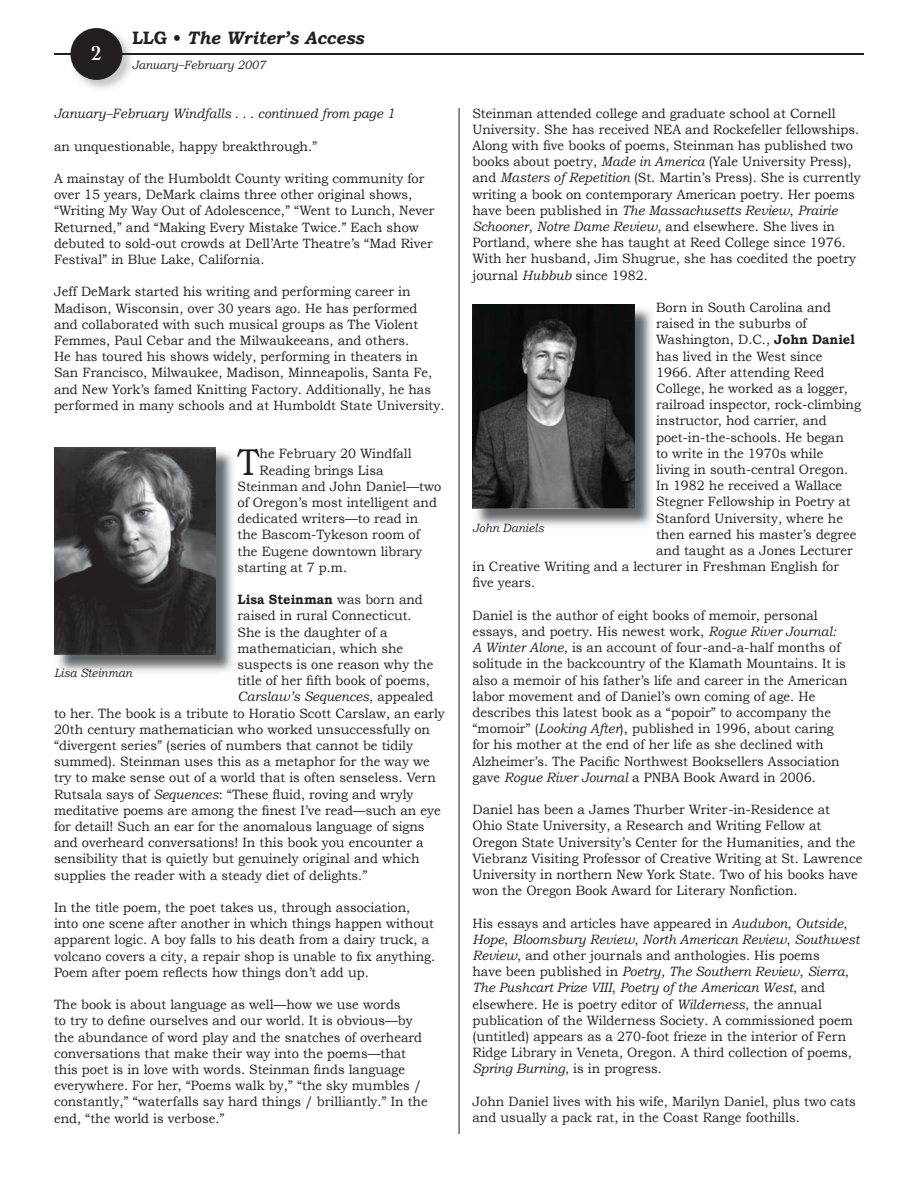
<style>
.page{position:relative;width:918px;height:1188px;background:#fff}
.page>*{position:absolute;margin:0;border:0;box-sizing:border-box;transform-origin:0 0}
.t1{font:37.2px "Bookman Old Style";color:#231f20;scale:.95 1}
.t2{font:700 21px "Cochin";color:#fff;scale:.95 1}
.t3{font:italic 700 18px "Bookman Old Style";color:#231f20;scale:.95 1}
.t4{font:13.5px/16.2px "Bookman Old Style";color:#231f20;scale:.95 1}
.t5{font:italic 13.5px "Bookman Old Style";color:#231f20;scale:.95 1}
.t6{font:700 13.5px "Bookman Old Style";color:#231f20;scale:.95 1}
.t7{font:italic 12px "Bookman Old Style";color:#231f20;scale:.95 1}
.s1{font-style:normal}
.s2{font-style:italic}
.s3{font-weight:700}
.s4{font-weight:400}
</style>
<div class="page">
<hr style="left:54px;top:53px;width:810px;height:2px;background:#231f20">
<img style="left:73px;top:28px;width:58px;height:61px">
<img style="left:122px;top:53px;width:9px;height:2px">
<div style="left:70px;top:28px;width:52px;height:52px;background:#231f20;border-radius:50%"></div>
<hr style="left:459px;top:108px;width:1px;height:1026px;background:#231f20">
<img style="left:58px;top:451px;width:175px;height:222px">
<img style="left:54px;top:448px;width:162px;height:207px">
<img style="left:476px;top:306px;width:176px;height:220px">
<img style="left:472px;top:304px;width:162px;height:205px">
<h3 class="t3" style="left:132px;top:27px;width:246px"><span class="s1">LLG •</span> The Writer’s Access</h3>
<p class="t7" style="left:132px;top:57px;width:142px">January–February 2007</p>
<p class="t5" style="left:54px;top:105px;width:360px">January–February Windfalls . . . continued from page 1</p>
<p class="t4" style="left:472px;top:105px;width:410px">Steinman attended college and graduate school at Cornell University. She has received NEA and Rockefeller fellowships.<br>Along with five books of poems, Steinman has published two books about poetry, <span class="s2">Made in America</span> (Yale University Press), and <span class="s2">Masters of Repetition</span> (St. Martin’s Press). She is currently writing a book on contemporary American poetry. Her poems have been published in <span class="s2">The Massachusetts Review</span>, <span class="s2">Prairie Schooner</span>, <span class="s2">Notre Dame Review</span>, and elsewhere. She lives in Portland, where she has taught at Reed College since 1976.<br>With her husband, Jim Shugrue, she has coedited the poetry journal <span class="s2">Hubbub</span> since 1982.</p>
<p class="t4" style="left:656px;top:299px;width:186px">Born in South Carolina and</p>
<p class="t4" style="left:656px;top:315px;width:160px">raised in the suburbs of</p>
<p class="t4" style="left:656px;top:332px;width:211px">Washington, D.C., <span class="s3">John Daniel</span></p>
<p class="t4" style="left:656px;top:348px;width:177px">has lived in the West since</p>
<p class="t4" style="left:656px;top:364px;width:179px">1966. After attending Reed</p>
<p class="t4" style="left:656px;top:380px;width:203px">College, he worked as a logger,</p>
<p class="t4" style="left:656px;top:396px;width:217px">railroad inspector, rock-climbing</p>
<p class="t4" style="left:656px;top:413px;width:181px">instructor, hod carrier, and</p>
<p class="t4" style="left:656px;top:429px;width:199px">poet-in-the-schools. He began</p>
<p class="t4" style="left:656px;top:445px;width:178px">to write in the 1970s while</p>
<p class="t4" style="left:656px;top:461px;width:204px">living in south-central Oregon.</p>
<p class="t4" style="left:656px;top:477px;width:197px">In 1982 he received a Wallace</p>
<p class="t4" style="left:656px;top:494px;width:206px">Stegner Fellowship in Poetry at</p>
<p class="t4" style="left:656px;top:510px;width:198px">Stanford University, where he</p>
<p class="t4" style="left:656px;top:526px;width:213px">then earned his master’s degree</p>
<p class="t4" style="left:656px;top:542px;width:208px">and taught as a Jones Lecturer</p>
<p class="t4" style="left:472px;top:558px;width:387px">in Creative Writing and a lecturer in Freshman English for</p>
<p class="t4" style="left:472px;top:575px;width:68px">five years.</p>
<p class="t4" style="left:472px;top:607px;width:396px">Daniel is the author of eight books of memoir, personal essays, and poetry. His newest work, <span class="s2">Rogue River Journal:<br>A Winter Alone</span>, is an account of four-and-a-half months of solitude in the backcountry of the Klamath Mountains. It is also a memoir of his father’s life and career in the American labor movement and of Daniel’s own coming of age. He describes this latest book as a “popoir” to accompany the “momoir” (<span class="s2">Looking After</span>), published in 1996, about caring for his mother at the end of her life as she declined with Alzheimer’s. The Pacific Northwest Booksellers Association gave <span class="s2">Rogue River Journal</span> a PNBA Book Award in 2006.</p>
<p class="t4" style="left:473px;top:801px;width:412px">Daniel has been a James Thurber Writer-in-Residence at Ohio State University, a Research and Writing Fellow at Oregon State University’s Center for the Humanities, and the Viebranz Visiting Professor of Creative Writing at St. Lawrence University in northern New York State. Two of his books have won the Oregon Book Award for Literary Nonfiction.</p>
<p class="t4" style="left:472px;top:915px;width:409px">His essays and articles have appeared in <span class="s2">Audubon</span>, <span class="s2">Outside</span>, <span class="s2">Hope</span>, <span class="s2">Bloomsbury Review</span>, <span class="s2">North American Review</span>, <span class="s2">Southwest Review</span>, and other journals and anthologies. His poems<br>have been published in <span class="s2">Poetry</span>, <span class="s2">The Southern Review</span>, <span class="s2">Sierra</span>, <span class="s2">The Pushcart Prize VIII</span>, <span class="s2">Poetry of the American West</span>, and elsewhere. He is poetry editor of <span class="s2">Wilderness</span>, the annual publication of the Wilderness Society. A commissioned poem (untitled) appears as a 270-foot frieze in the interior of Fern Ridge Library in Veneta, Oregon. A third collection of poems, <span class="s2">Spring Burning</span>, is in progress.</p>
<p class="t4" style="left:472px;top:1093px;width:405px">John Daniel lives with his wife, Marilyn Daniel, plus two cats and usually a pack rat, in the Coast Range foothills.</p>
<h2 class="t2" style="left:92px;top:40px;width:12px">2</h2>
<p class="t4" style="left:54px;top:138px;width:279px">an unquestionable, happy breakthrough.”</p>
<p class="t4" style="left:54px;top:170px;width:402px">A mainstay of the Humboldt County writing community for over 15 years, DeMark claims three other original shows, “Writing My Way Out of Adolescence,” “Went to Lunch, Never Returned,” and “Making Every Mistake Twice.” Each show debuted to sold-out crowds at Dell’Arte Theatre’s “Mad River Festival” in Blue Lake, California.</p>
<p class="t4" style="left:54px;top:284px;width:412px">Jeff DeMark started his writing and performing career in Madison, Wisconsin, over 30 years ago. He has performed and collaborated with such musical groups as The Violent Femmes, Paul Cebar and the Milwaukeeans, and others.<br>He has toured his shows widely, performing in theaters in San Francisco, Milwaukee, Madison, Minneapolis, Santa Fe, and New York’s famed Knitting Factory. Additionally, he has performed in many schools and at Humboldt State University.</p>
<h1 class="t1" style="left:238px;top:440px;width:25px">T</h1>
<p class="t4" style="left:260px;top:446px;width:162px">he February 20 Windfall</p>
<p class="t4" style="left:260px;top:462px;width:132px">Reading brings Lisa</p>
<p class="t4" style="left:238px;top:478px;width:216px">Steinman and John Daniel—two</p>
<p class="t4" style="left:238px;top:494px;width:211px">of Oregon’s most intelligent and</p>
<p class="t4" style="left:238px;top:510px;width:192px">dedicated writers—to read in</p>
<p class="t4" style="left:238px;top:527px;width:193px">the Bascom-Tykeson room of</p>
<p class="t4" style="left:238px;top:543px;width:196px">the Eugene downtown library</p>
<p class="t4" style="left:238px;top:559px;width:117px">starting at 7 p.m.</p>
<p class="t6" style="left:238px;top:592px;width:197px">Lisa Steinman <span class="s4">was born and</span></p>
<p class="t4" style="left:238px;top:608px;width:185px">raised in rural Connecticut.</p>
<p class="t4" style="left:238px;top:624px;width:159px">She is the daughter of a</p>
<p class="t4" style="left:238px;top:640px;width:176px">mathematician, which she</p>
<p class="t4" style="left:238px;top:656px;width:208px">suspects is one reason why the</p>
<p class="t4" style="left:238px;top:672px;width:204px">title of her fifth book of poems,</p>
<p class="t5" style="left:238px;top:689px;width:208px">Carslaw’s Sequences<span class="s1">, appealed</span></p>
<p class="t4" style="left:54px;top:705px;width:413px">to her. The book is a tribute to Horatio Scott Carslaw, an early</p>
<p class="t4" style="left:54px;top:721px;width:397px">20th century mathematician who worked unsuccessfully on</p>
<p class="t4" style="left:54px;top:737px;width:379px">“divergent series” (series of numbers that cannot be tidily</p>
<p class="t4" style="left:54px;top:753px;width:397px">summed). Steinman uses this as a metaphor for the way we</p>
<p class="t4" style="left:54px;top:770px;width:404px">try to make sense out of a world that is often senseless. Vern</p>
<p class="t4" style="left:54px;top:786px;width:380px">Rutsala says of <span class="s2">Sequences</span>: “These fluid, roving and wryly</p>
<p class="t4" style="left:54px;top:802px;width:409px">meditative poems are among the finest I’ve read—such an eye</p>
<p class="t4" style="left:54px;top:818px;width:392px">for detail! Such an ear for the anomalous language of signs</p>
<p class="t4" style="left:54px;top:834px;width:391px">and overheard conversations! In this book you encounter a</p>
<p class="t4" style="left:54px;top:851px;width:386px">sensibility that is quietly but genuinely original and which</p>
<p class="t4" style="left:54px;top:867px;width:332px">supplies the reader with a steady diet of delights.”</p>
<p class="t4" style="left:54px;top:899px;width:403px">In the title poem, the poet takes us, through association, into one scene after another in which things happen without apparent logic. A boy falls to his death from a dairy truck, a volcano covers a city, a repair shop is unable to fix anything.<br>Poem after poem reflects how things don’t add up.</p>
<p class="t4" style="left:54px;top:996px;width:395px">The book is about language as well—how we use words<br>to try to define ourselves and our world. It is obvious—by the abundance of word play and the snatches of overheard conversations that make their way into the poems—that this poet is in love with words. Steinman finds language everywhere. For her, “Poems walk by,” “the sky mumbles / constantly,” “waterfalls say hard things / brilliantly.” In the end, “the world is verbose.”</p>
<p class="t7" style="left:472px;top:521px;width:77px">John Daniels</p>
<p class="t7" style="left:54px;top:666px;width:84px">Lisa Steinman</p>
</div>
